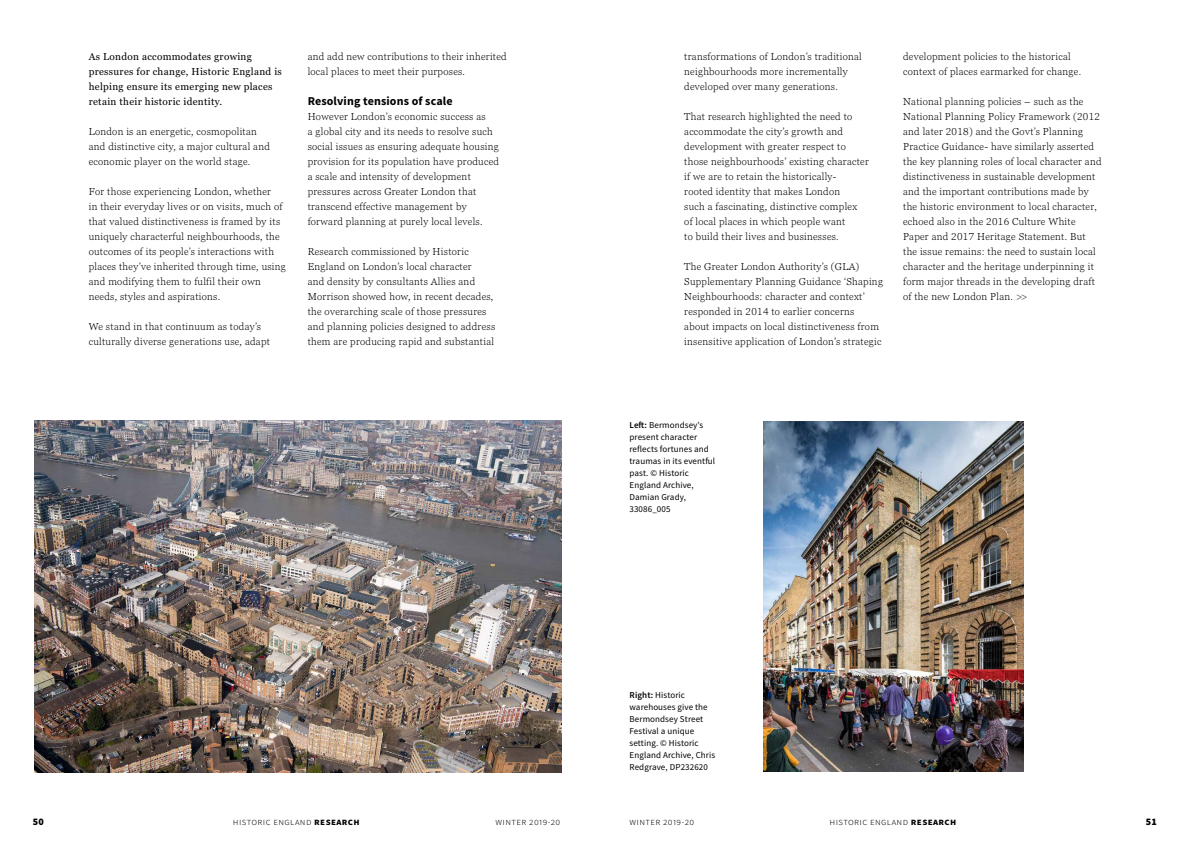
<style>
.page{position:relative;width:1191px;height:842px;background:#fff}
.page>*{position:absolute;margin:0;border:0;box-sizing:border-box;transform-origin:0 0}
.Para_Heading{font:700 12px "Source Sans Pro";letter-spacing:.01em;color:#000}
.Body_Text{font:300 10px/15px "Georgia Pro";letter-spacing:.03em;color:#000}
.Intro_Body_Text{font:10px/15px "Georgia Pro";letter-spacing:.03em;color:#000}
.Intro_Body_Text-2{font:300 10px/15px "Georgia Pro";letter-spacing:.03em;color:#000}
.t1{font:300 10px "Source Sans Pro";letter-spacing:.04em;color:#000}
.t2{font:900 10px "Source Sans Pro";color:#000}
.Image_Captions{font:9px/12px "Source Sans Pro";letter-spacing:.01em;color:#000}
.s1{font-weight:700;color:#757a7c}
.s2{font-weight:600}
.s3{font-weight:700}
</style>
<div class="page">
<img style="left:34px;top:420px;width:527px;height:352px">
<img style="left:763px;top:422px;width:260px;height:349px">
<p class="Intro_Body_Text" style="left:89px;top:50px;width:195px">As London accommodates growing pressures for change, Historic England is helping ensure its emerging new places retain their historic identity.</p>
<p class="Intro_Body_Text-2" style="left:89px;top:125px;width:183px">London is an energetic, cosmopolitan and distinctive city, a major cultural and economic player on the world stage.</p>
<p class="Body_Text" style="left:89px;top:185px;width:199px">For those experiencing London, whether<br>in their everyday lives or on visits, much of that valued distinctiveness is framed by its uniquely characterful neighbourhoods, the outcomes of its people’s interactions with places they’ve inherited through time, using and modifying them to fulfil their own needs, styles and aspirations.</p>
<p class="Body_Text" style="left:89px;top:320px;width:183px">We stand in that continuum as today’s culturally diverse generations use, adapt</p>
<p class="Body_Text" style="left:308px;top:50px;width:200px">and add new contributions to their inherited local places to meet their purposes.</p>
<p class="Para_Heading" style="left:308px;top:94px;width:146px">Resolving tensions of scale</p>
<p class="Body_Text" style="left:308px;top:110px;width:193px">However London’s economic success as<br>a global city and its needs to resolve such social issues as ensuring adequate housing provision for its population have produced a scale and intensity of development pressures across Greater London that transcend effective management by forward planning at purely local levels.</p>
<p class="Body_Text" style="left:308px;top:245px;width:189px">Research commissioned by Historic England on London’s local character<br>and density by consultants Allies and Morrison showed how, in recent decades, the overarching scale of those pressures and planning policies designed to address them are producing rapid and substantial</p>
<p class="Body_Text" style="left:684px;top:50px;width:179px">transformations of London’s traditional neighbourhoods more incrementally developed over many generations.</p>
<p class="Body_Text" style="left:684px;top:110px;width:186px">That research highlighted the need to accommodate the city’s growth and development with greater respect to those neighbourhoods’ existing character if we are to retain the historically-<br>rooted identity that makes London<br>such a fascinating, distinctive complex<br>of local places in which people want<br>to build their lives and businesses.</p>
<p class="Body_Text" style="left:684px;top:260px;width:200px">The Greater London Authority’s (GLA)<br>Supplementary Planning Guidance ‘Shaping Neighbourhoods: character and context’ responded in 2014 to earlier concerns<br>about impacts on local distinctiveness from insensitive application of London’s strategic</p>
<p class="Body_Text" style="left:903px;top:50px;width:179px">development policies to the historical context of places earmarked for change.</p>
<p class="Body_Text" style="left:903px;top:95px;width:200px">National planning policies – such as the National Planning Policy Framework (2012 and later 2018) and the Govt’s Planning Practice Guidance- have similarly asserted the key planning roles of local character and distinctiveness in sustainable development and the important contributions made by the historic environment to local character, echoed also in the 2016 Culture White Paper and 2017 Heritage Statement. But the issue remains: the need to sustain local character and the heritage underpinning it form major threads in the developing draft of the new London Plan. <span class="s1">&gt;&gt;</span></p>
<p class="Image_Captions" style="left:629px;top:419px;width:87px"><span class="s2">Left:</span> Bermondsey’s present character reflects fortunes and traumas in its eventful past. © Historic<br>England Archive,<br>Damian Grady,<br>33086_005</p>
<p class="Image_Captions" style="left:629px;top:689px;width:87px"><span class="s2">Right:</span> Historic warehouses give the<br>Bermondsey Street<br>Festival a unique setting. © Historic<br>England Archive, Chris<br>Redgrave, DP232620</p>
<p class="t2" style="left:33px;top:815px;width:13px">50</p>
<p class="t1" style="left:233px;top:816px;width:128px">historic england <span class="s3">research</span></p>
<p class="t1" style="left:495px;top:816px;width:66px">winter 2019-20</p>
<p class="t1" style="left:629px;top:816px;width:66px">winter 2019-20</p>
<p class="t1" style="left:829px;top:816px;width:128px">historic england <span class="s3">research</span></p>
<p class="t2" style="left:1145px;top:815px;width:13px">51</p>
</div>
